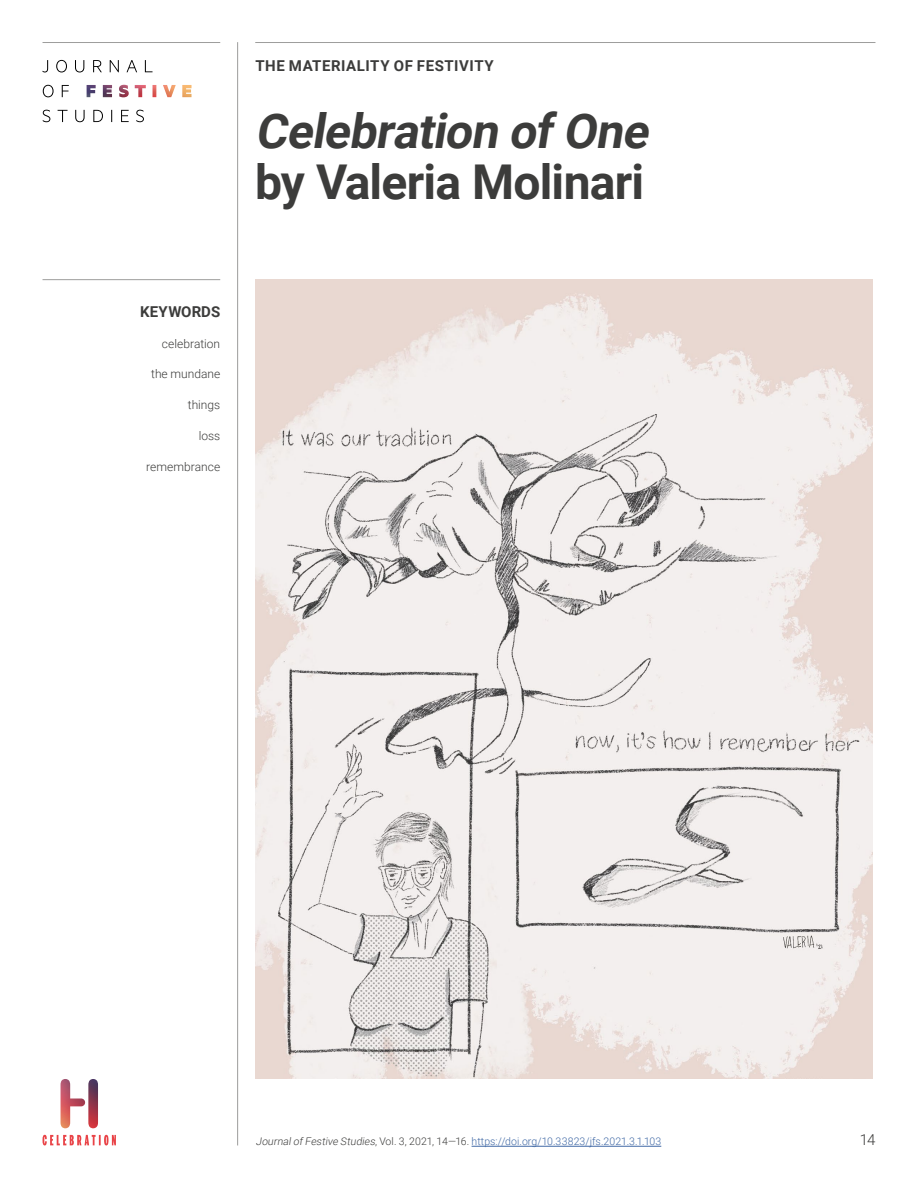
<style>
.page{position:relative;width:918px;height:1188px;background:#fff}
.page>*{position:absolute;margin:0;border:0;box-sizing:border-box;transform-origin:0 0}
.t1{font:700 48px "Roboto";letter-spacing:-.02em;color:#3c3c3b}
.t2{font:italic 700 48px "Roboto";color:#3c3c3b}
.t3{font:700 15px "Roboto";letter-spacing:.035em;color:#3c3c3b}
.t4{font:700 15px "Roboto";letter-spacing:.005em;color:#3c3c3b}
.t5{font:300 15px "Roboto";color:#3c3c3b}
.t6{font:300 12px "Roboto";color:#3c3c3b}
.t7{font:300 10.5px "Roboto";letter-spacing:.005em;color:#3f68a5}
.s1{font-style:italic;color:#3c3c3b}
.s2{color:#3c3c3b}
</style>
<div class="page">
<hr style="left:472px;top:1146px;width:189px;height:1px;background:#3f68a5">
<hr style="left:255px;top:42px;width:620px;height:1px;background:#9d9d9c">
<hr style="left:43px;top:42px;width:177px;height:1px;background:#9d9d9c">
<hr style="left:237px;top:42px;width:1px;height:1103px;background:#9d9d9c">
<svg style="left:43px;top:110px;width:101px;height:12px"></svg>
<svg style="left:43px;top:85px;width:26px;height:12px"></svg>
<svg style="left:43px;top:60px;width:110px;height:12px"></svg>
<img style="left:87px;top:85px;width:105px;height:12px">
<img style="left:61px;top:1079px;width:37px;height:49px">
<svg style="left:43px;top:1135px;width:73px;height:10px"></svg>
<hr style="left:43px;top:279px;width:177px;height:1px;background:#9d9d9c">
<img style="left:255px;top:279px;width:618px;height:800px">
<h2 class="t3" style="left:256px;top:55px;width:240px">THE MATERIALITY OF FESTIVITY</h2>
<h1 class="t2" style="left:255px;top:97px;width:404px">Celebration ofOne</h1>
<h1 class="t1" style="left:255px;top:148px;width:390px">by Valeria Molinari</h1>
<h2 class="t4" style="left:140px;top:301px;width:82px">KEYWORDS</h2>
<p class="t6" style="left:162px;top:335px;width:60px">celebration</p>
<p class="t6" style="left:151px;top:366px;width:71px">the mundane</p>
<p class="t6" style="left:188px;top:396px;width:34px">things</p>
<p class="t6" style="left:199px;top:427px;width:23px">loss</p>
<p class="t6" style="left:146px;top:458px;width:76px">remembrance</p>
<p class="t7" style="left:256px;top:1134px;width:407px"><span class="s1">JournalofFestive Studies</span><span class="s2">, Vol. 3, 2021, 14—16.</span> https://doi.org/10.33823/jfs.2021.3.1.103</p>
<h2 class="t5" style="left:860px;top:1130px;width:17px">14</h2>
</div>
